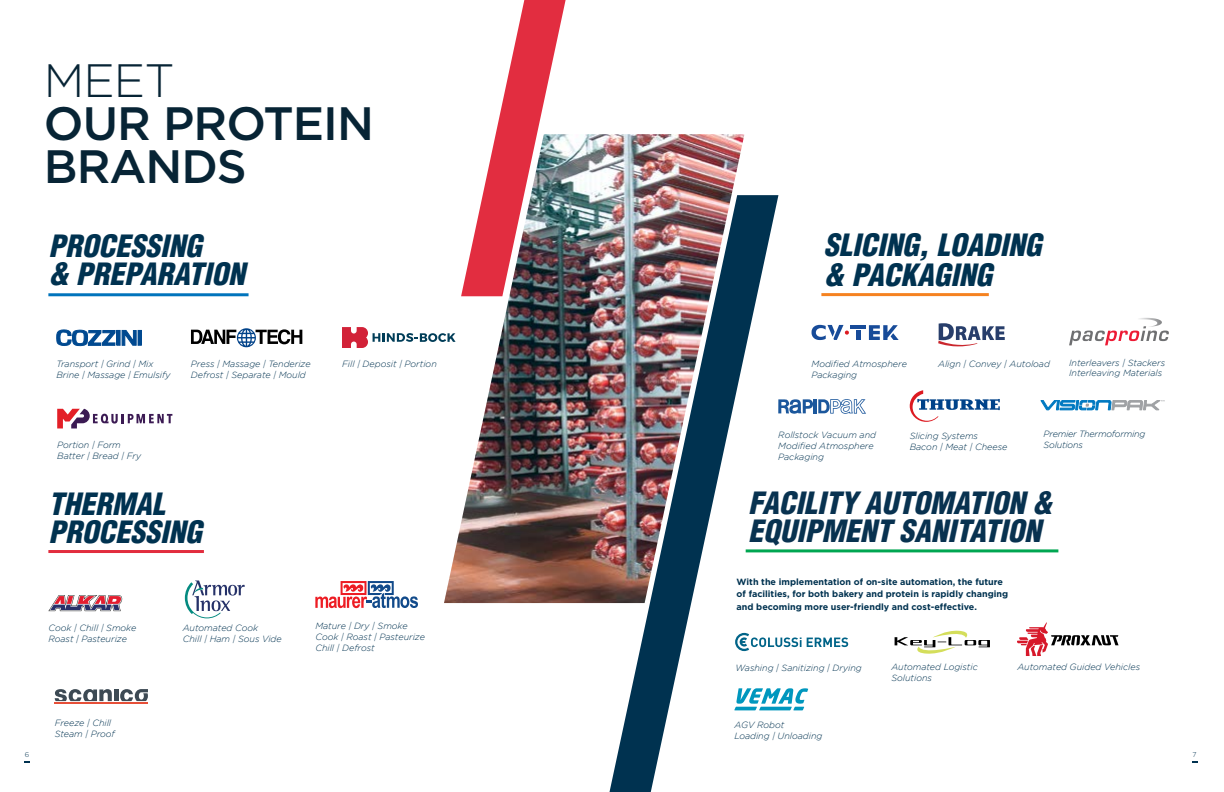
<style>
.page{position:relative;width:1224px;height:792px;background:#fff}
.page>*{position:absolute;margin:0;border:0;box-sizing:border-box;transform-origin:0 0}
.t1{font:500 46.8px/43px "Gotham";letter-spacing:-.02em;color:#072435}
.t2{font:300 46.8px "Gotham";color:#072435}
.t3{font:italic 900 condensed 30px/28px "Helvetica LT Std";color:#003250}
.t4{font:italic 900 condensed 30px/28px "Helvetica LT Std";color:#083250}
.t5{font:italic 300 9px/10.8px "Gotham";color:#003250}
.t6{font:700 9px/12.5px "Gotham";color:#003250}
.t7{font:italic 300 9px/10.8px "Gotham";letter-spacing:-.02em;color:#003250}
.t8{font:300 7px "Gotham";color:#003250}
</style>
<div class="page">
<svg style="left:495px;top:0;width:71px;height:134px"></svg>
<svg style="left:778px;top:399px;width:88px;height:15px"></svg>
<svg style="left:910px;top:390px;width:90px;height:32px"></svg>
<svg style="left:938px;top:323px;width:67px;height:23px"></svg>
<hr style="left:851px;top:325px;width:15px;height:4px;background:#174b99">
<svg style="left:869px;top:325px;width:30px;height:15px"></svg>
<div style="left:856px;top:330px;width:5px;height:10px;background:#174b99"></div>
<svg style="left:812px;top:325px;width:37px;height:15px"></svg>
<svg style="left:895px;top:630px;width:95px;height:24px"></svg>
<svg style="left:1069px;top:318px;width:100px;height:27px"></svg>
<svg style="left:778px;top:688px;width:30px;height:22px"></svg>
<svg style="left:48px;top:595px;width:74px;height:16px"></svg>
<svg style="left:55px;top:689px;width:57px;height:12px"></svg>
<hr style="left:114px;top:689px;width:4px;height:12px;background:#3d4a54">
<svg style="left:120px;top:689px;width:28px;height:12px"></svg>
<hr style="left:55px;top:702px;width:93px;height:2px;background:#e64f38">
<svg style="left:315px;top:581px;width:103px;height:27px"></svg>
<svg style="left:122px;top:330px;width:14px;height:16px"></svg>
<div style="left:117px;top:330px;width:3px;height:15px;border:1px solid #004990"></div>
<div style="left:138px;top:330px;width:4px;height:15px;border:1px solid #004990"></div>
<svg style="left:56px;top:329px;width:59px;height:17px"></svg>
<svg style="left:191px;top:328px;width:111px;height:19px"></svg>
<svg style="left:57px;top:409px;width:115px;height:19px"></svg>
<svg style="left:342px;top:327px;width:102px;height:21px"></svg>
<hr style="left:48px;top:293px;width:201px;height:3px;background:#0074bc">
<hr style="left:48px;top:550px;width:156px;height:3px;background:#e22d3e">
<hr style="left:746px;top:549px;width:312px;height:3px;background:#00a651">
<hr style="left:821px;top:293px;width:168px;height:3px;background:#f58220">
<img style="left:444px;top:134px;width:300px;height:469px">
<img style="left:610px;top:195px;width:168px;height:597px">
<svg style="left:185px;top:581px;width:60px;height:37px"></svg>
<svg style="left:735px;top:633px;width:113px;height:18px"></svg>
<svg style="left:1017px;top:622px;width:102px;height:34px"></svg>
<svg style="left:1041px;top:400px;width:124px;height:10px"></svg>
<h1 class="t2" style="left:44px;top:51px;width:132px">MEET</h1>
<h1 class="t1" style="left:44px;top:101px;width:332px">OUR PROTEIN<br>BRANDS</h1>
<h2 class="t3" style="left:48px;top:233px;width:198px">PROCESSING<br>&amp; PREPARATION</h2>
<p class="t5" style="left:57px;top:358px;width:116px">Transport | Grind | Mix<br>Brine | Massage | Emulsify</p>
<p class="t5" style="left:191px;top:358px;width:121px">Press | Massage | Tenderize</p>
<p class="t5" style="left:342px;top:358px;width:96px">Fill | Deposit | Portion</p>
<p class="t5" style="left:191px;top:369px;width:116px">Defrost | Separate | Mould</p>
<p class="t5" style="left:57px;top:439px;width:85px">Portion | Form<br>Batter | Bread | Fry</p>
<h2 class="t3" style="left:824px;top:230px;width:219px;line-height:30px">SLICING, LOADING &amp; PACKAGING</h2>
<p class="t5" style="left:812px;top:358px;width:97px">Modified Atmosphere<br>Packaging</p>
<p class="t5" style="left:938px;top:358px;width:113px">Align | Convey | Autoload</p>
<p class="t5" style="left:1069px;top:357px;width:98px">Interleavers | Stackers<br>Interleaving Materials</p>
<p class="t5" style="left:778px;top:429px;width:99px">Rollstock Vacuum and<br>Modified Atmosphere<br>Packaging</p>
<p class="t5" style="left:910px;top:430px;width:99px">Slicing Systems<br>Bacon | Meat | Cheese</p>
<p class="t7" style="left:1044px;top:428px;width:103px">Premier Thermoforming<br>Solutions</p>
<h2 class="t3" style="left:48px;top:490px;width:155px">THERMAL<br>PROCESSING</h2>
<h2 class="t4" style="left:748px;top:490px;width:306px">FACILITY AUTOMATION &amp;<br>EQUIPMENT SANITATION</h2>
<p class="t5" style="left:48px;top:622px;width:89px">Cook | Chill | Smoke<br>Roast | Pasteurize</p>
<p class="t5" style="left:55px;top:718px;width:62px">Freeze | Chill<br>Steam | Proof</p>
<p class="t5" style="left:183px;top:622px;width:100px">Automated Cook<br>Chill | Ham | Sous Vide</p>
<p class="t5" style="left:315px;top:620px;width:111px">Mature | Dry | Smoke<br>Cook | Roast | Pasteurize<br>Chill | Defrost</p>
<p class="t6" style="left:737px;top:575px;width:273px">With the implementation of on-site automation, the future of facilities, for both bakery and protein is rapidly changing and becoming more user-friendly and cost-effective.</p>
<p class="t5" style="left:891px;top:662px;width:88px">Automated Logistic<br>Solutions</p>
<p class="t5" style="left:736px;top:662px;width:128px">Washing | Sanitizing | Drying</p>
<p class="t5" style="left:1017px;top:662px;width:124px">Automated Guided Vehicles</p>
<p class="t5" style="left:734px;top:719px;width:90px">AGV Robot<br>Loading | Unloading</p>
<p class="t8" style="left:25px;top:750px;width:6px">6</p>
<p class="t8" style="left:1193px;top:750px;width:6px">7</p>
</div>
